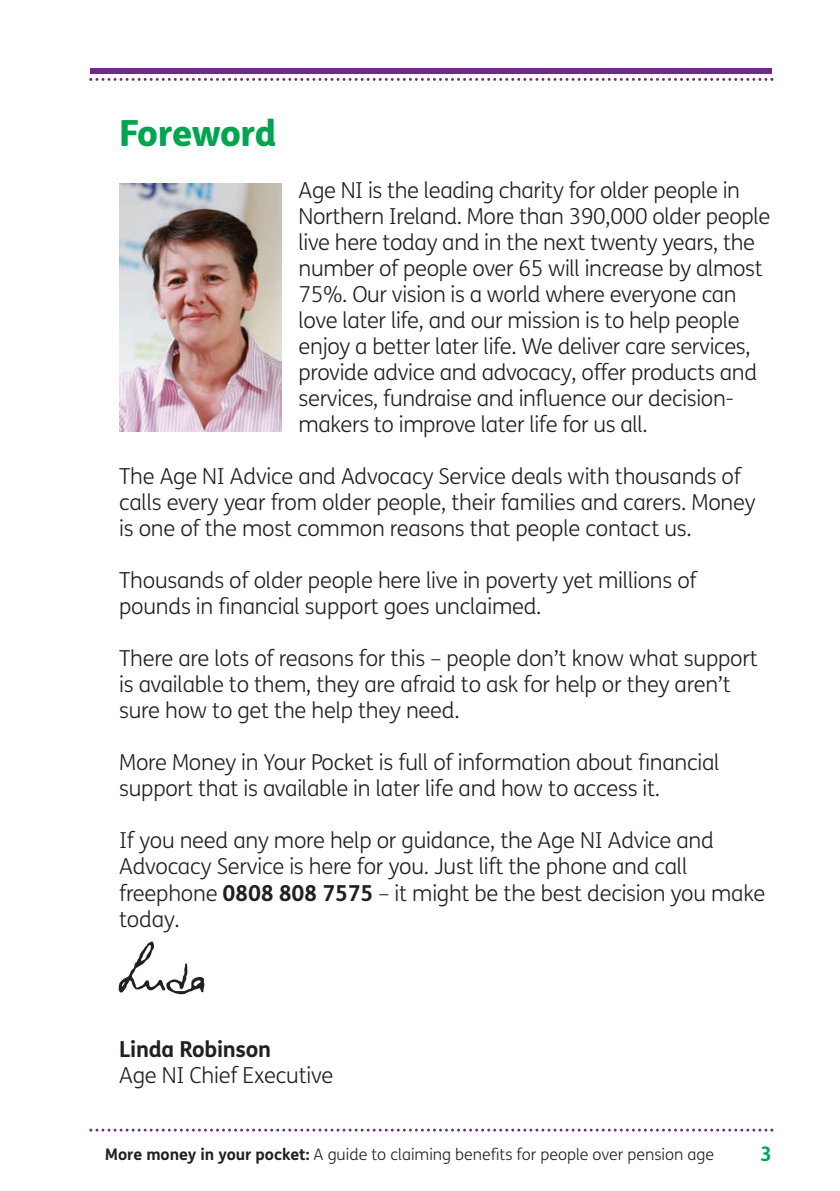
<style>
.page{position:relative;width:840px;height:1191px;background:#fff}
.page>*{position:absolute;margin:0;border:0;box-sizing:border-box;transform-origin:0 0}
.t1{font:800 36px "FS Me";letter-spacing:-.01em;color:#00a54f}
.t2{font:300 22px/26px "FS Me";letter-spacing:-.01em;color:#231f20}
.t3{font:700 22px "FS Me";letter-spacing:-.01em;color:#231f20}
.t4{font:700 20px "FS Me";color:#00a54f}
.t5{font:300 16px "FS Me";color:#231f20}
.s1{font-weight:700}
</style>
<div class="page">
<svg style="left:89px;top:1128px;width:684px;height:3px"></svg>
<svg style="left:89px;top:78px;width:684px;height:3px"></svg>
<div style="left:91px;top:68px;width:680px;height:6px;background:#6d2a8d"></div>
<img style="left:119px;top:183px;width:162px;height:249px">
<svg style="left:119px;top:941px;width:85px;height:53px"></svg>
<h1 class="t1" style="left:119px;top:105px;width:159px">Foreword</h1>
<p class="t2" style="left:298px;top:177px;width:473px">Age NI is the leading charity for older people in Northern Ireland. More than 390,000 older people live here today and in the next twenty years, the number of people over 65 will increase by almost 75%. Our vision is a world where everyone can love later life, and our mission is to help people enjoy a better later life. We deliver care services, provide advice and advocacy, offer products and services, fundraise and influence our decision&shy;makers to improve later life for us all.</p>
<p class="t2" style="left:119px;top:463px;width:637px">The Age NI Advice and Advocacy Service deals with thousands of calls every year from older people, their families and carers. Money is one of the most common reasons that people contact us.</p>
<p class="t2" style="left:119px;top:567px;width:579px">Thousands of older people here live in poverty yet millions of pounds in financial support goes unclaimed.</p>
<p class="t2" style="left:119px;top:645px;width:639px">There are lots of reasons for this – people don’t know what support is available to them, they are afraid to ask for help or they aren’t sure how to get the help they need.</p>
<p class="t2" style="left:119px;top:749px;width:601px">More Money in Your Pocket is full of information about financial support that is available in later life and how to access it.</p>
<p class="t2" style="left:119px;top:827px;width:647px">If you need any more help or guidance, the Age NI Advice and Advocacy Service is here for you. Just lift the phone and call freephone <span class="s1">0808 808 7575</span> – it might be the best decision you make today.</p>
<p class="t3" style="left:119px;top:1031px;width:153px">Linda Robinson</p>
<p class="t2" style="left:119px;top:1061px;width:215px">Age NI Chief Executive</p>
<p class="t5" style="left:105px;top:1143px;width:610px"><span class="s1">More money in your pocket:</span> A guide to claiming benefits for people over pension age</p>
<p class="t4" style="left:759px;top:1138px;width:13px">3</p>
</div>
